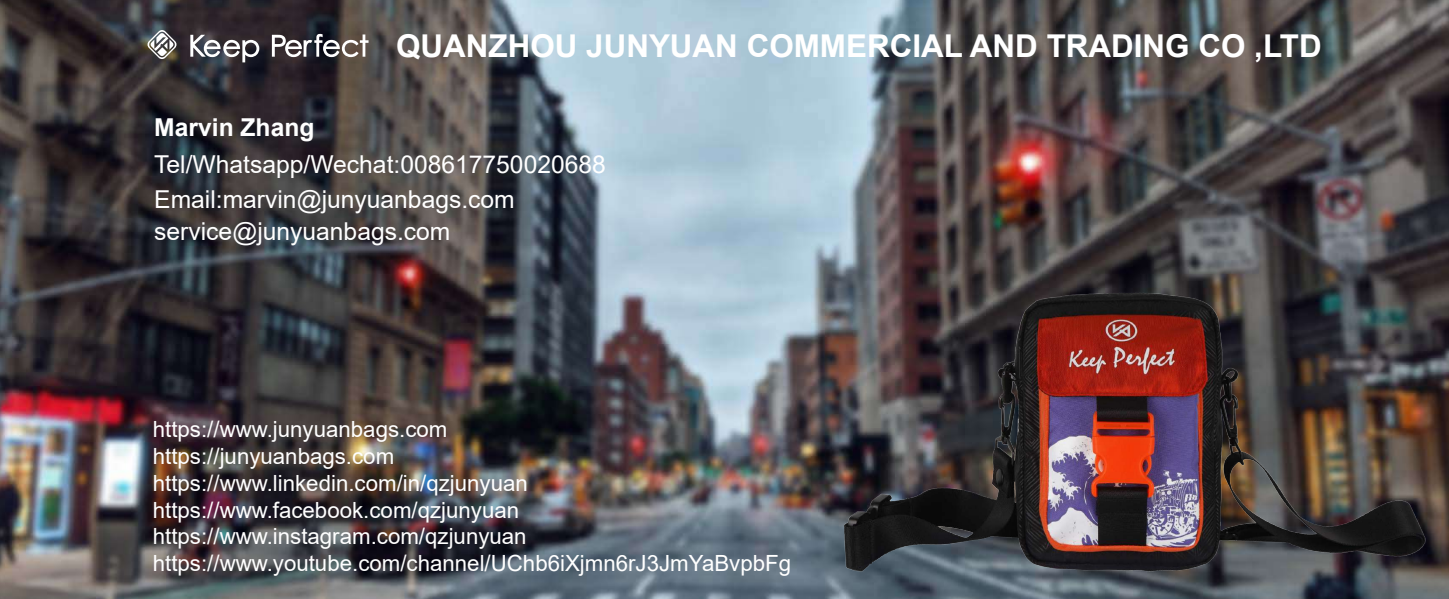
<style>
.page{position:relative;width:1449px;height:599px;background:#fff}
.page>*{position:absolute;margin:0;border:0;box-sizing:border-box;transform-origin:0 0}
.t1{font:700 31.41px "Arial";color:#fff}
.t2{font:24.68px "Arial";color:#fff}
.t3{font:700 24.68px "Arial";color:#fff}
.t4{font:22.31px/26.8px "Arial";color:#fff}
</style>
<div class="page">
<img style="left:0;top:0;width:1449px;height:598px">
<img style="left:670px;top:190px;width:779px;height:408px">
<svg style="left:190px;top:35px;width:69px;height:27px"></svg>
<svg style="left:272px;top:34px;width:97px;height:23px"></svg>
<svg style="left:147px;top:30px;width:30px;height:29px"></svg>
<p class="t3" style="left:154px;top:110px;width:162px">Marvin Zhang</p>
<h1 class="t1" style="left:396px;top:24px;width:927px">QUANZHOU JUNYUAN COMMERCIAL AND TRADING CO ,LTD</h1>
<p class="t2" style="left:154px;top:147px;width:453px">Tel/Whatsapp/Wechat:008617750020688</p>
<p class="t2" style="left:154px;top:182px;width:362px">Email:marvin@junyuanbags.com</p>
<p class="t2" style="left:154px;top:214px;width:298px">service@junyuanbags.com</p>
<p class="t4" style="left:153px;top:416px;width:640px">https://www.junyuanbags.com<br>https://junyuanbags.com<br>https://www.linkedin.com/in/qzjunyuan https://www.facebook.com/qzjunyuan https://www.instagram.com/qzjunyuan https://www.youtube.com/channel/UChb6iXjmn6rJ3JmYaBvpbFg</p>
</div>
